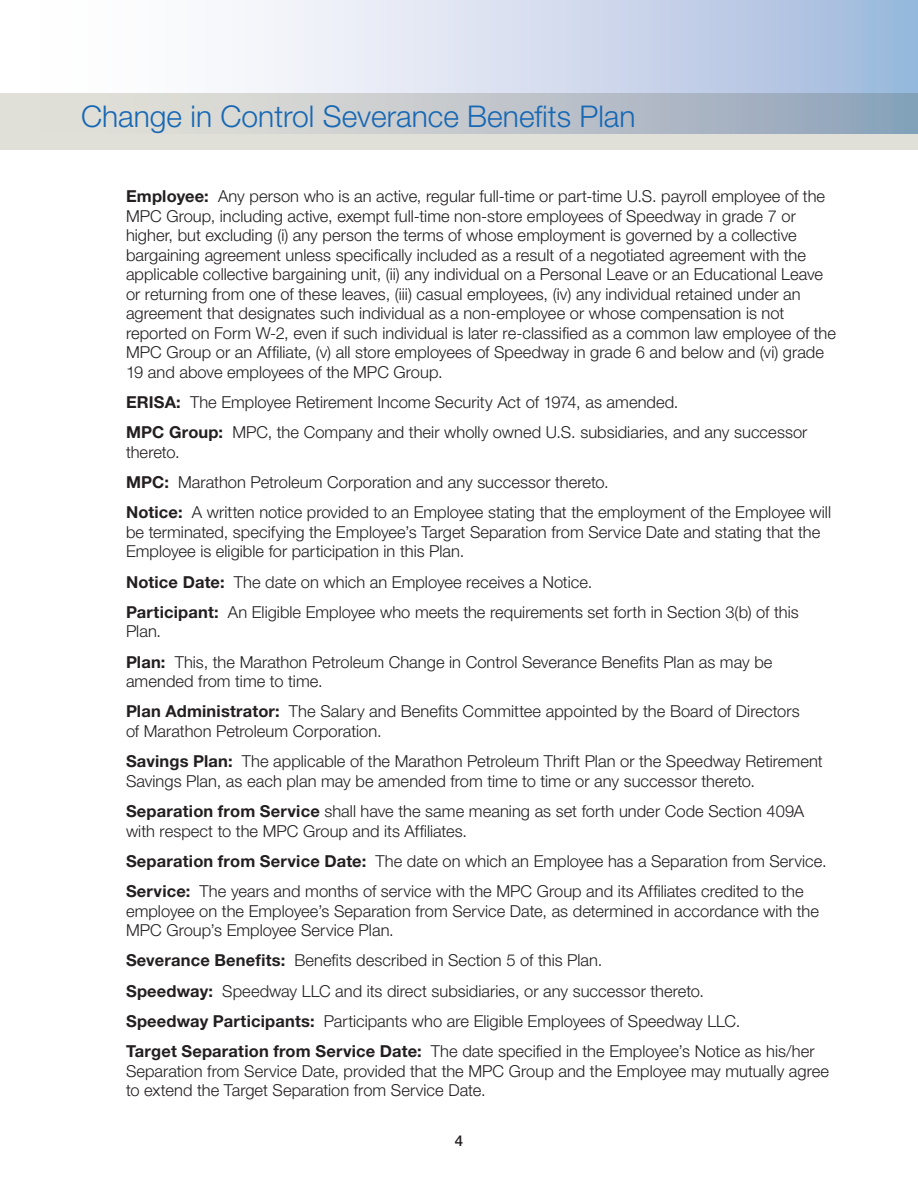
<style>
.page{position:relative;width:918px;height:1188px;background:#fff}
.page>*{position:absolute;margin:0;border:0;box-sizing:border-box;transform-origin:0 0}
.t1{font:300 30px "Helvetica Neue";color:#1768b4}
.HD_1_Body{font:300 16.5px/19.5px "Helvetica Neue";color:#231f20}
.t2{font:500 15px "Helvetica Neue";color:#231f20}
.s1{font-weight:700}
</style>
<div class="page">
<div style="left:0;top:93px;width:918px;height:57px;background:#e1e0d8"></div>
<svg style="left:253px;top:0;width:665px;height:133px;background:#c5d0e1"></svg>
<h1 class="t1" style="left:81px;top:98px;width:556px">Change in Control Severance Benefits Plan</h1>
<p class="HD_1_Body" style="left:126px;top:186px;width:712px"><span class="s1">Employee:</span> Any person who is an active, regular full-time or part-time U.S. payroll employee of the MPC Group, including active, exempt full-time non-store employees of Speedway in grade 7 or higher, but excluding (i) any person the terms of whose employment is governed by a collective bargaining agreement unless specifically included as a result of a negotiated agreement with the applicable collective bargaining unit, (ii) any individual on a Personal Leave or an Educational Leave or returning from one of these leaves, (iii) casual employees, (iv) any individual retained under an agreement that designates such individual as a non-employee or whose compensation is not reported on Form W-2, even if such individual is later re-classified as a common law employee of the MPC Group or an Affiliate, (v) all store employees of Speedway in grade 6 and below and (vi) grade 19 and above employees of the MPC Group.</p>
<p class="HD_1_Body" style="left:126px;top:392px;width:554px"><span class="s1">ERISA:</span> The Employee Retirement Income Security Act of 1974, as amended.</p>
<p class="HD_1_Body" style="left:126px;top:422px;width:683px"><span class="s1">MPC Group:</span> MPC, the Company and their wholly owned U.S. subsidiaries, and any successor thereto.</p>
<p class="HD_1_Body" style="left:126px;top:472px;width:484px"><span class="s1">MPC:</span> Marathon Petroleum Corporation and any successor thereto.</p>
<p class="HD_1_Body" style="left:126px;top:502px;width:707px"><span class="s1">Notice:</span> A written notice provided to an Employee stating that the employment of the Employee will be terminated, specifying the Employee’s Target Separation from Service Date and stating that the<br>Employee is eligible for participation in this Plan.</p>
<p class="HD_1_Body" style="left:126px;top:572px;width:468px"><span class="s1">Notice Date:</span> The date on which an Employee receives a Notice.</p>
<p class="HD_1_Body" style="left:126px;top:602px;width:674px"><span class="s1">Participant:</span> An Eligible Employee who meets the requirements set forth in Section 3(b) of this<br>Plan.</p>
<p class="HD_1_Body" style="left:126px;top:652px;width:648px"><span class="s1">Plan:</span> This, the Marathon Petroleum Change in Control Severance Benefits Plan as may be amended from time to time.</p>
<p class="HD_1_Body" style="left:126px;top:701px;width:675px"><span class="s1">Plan Administrator:</span> The Salary and Benefits Committee appointed by the Board of Directors of Marathon Petroleum Corporation.</p>
<p class="HD_1_Body" style="left:126px;top:751px;width:698px"><span class="s1">Savings Plan:</span> The applicable of the Marathon Petroleum Thrift Plan or the Speedway Retirement<br>Savings Plan, as each plan may be amended from time to time or any successor thereto.</p>
<p class="HD_1_Body" style="left:126px;top:801px;width:680px"><span class="s1">Separation from Service</span> shall have the same meaning as set forth under Code Section 409A with respect to the MPC Group and its Affiliates.</p>
<p class="HD_1_Body" style="left:126px;top:851px;width:702px"><span class="s1">Separation from Service Date:</span> The date on which an Employee has a Separation from Service.</p>
<p class="HD_1_Body" style="left:126px;top:881px;width:695px"><span class="s1">Service:</span> The years and months of service with the MPC Group and its Affiliates credited to the employee on the Employee’s Separation from Service Date, as determined in accordance with the<br>MPC Group’s Employee Service Plan.</p>
<p class="HD_1_Body" style="left:126px;top:950px;width:478px"><span class="s1">Severance Benefits:</span> Benefits described in Section 5 of this Plan.</p>
<p class="HD_1_Body" style="left:126px;top:981px;width:580px"><span class="s1">Speedway:</span> Speedway LLC and its direct subsidiaries, or any successor thereto.</p>
<p class="HD_1_Body" style="left:126px;top:1011px;width:616px"><span class="s1">Speedway Participants:</span> Participants who are Eligible Employees of Speedway LLC.</p>
<p class="HD_1_Body" style="left:126px;top:1041px;width:705px"><span class="s1">Target Separation from Service Date:</span> The date specified in the Employee’s Notice as his/her<br>Separation from Service Date, provided that the MPC Group and the Employee may mutually agree to extend the Target Separation from Service Date.</p>
<p class="t2" style="left:455px;top:1131px;width:10px">4</p>
</div>
